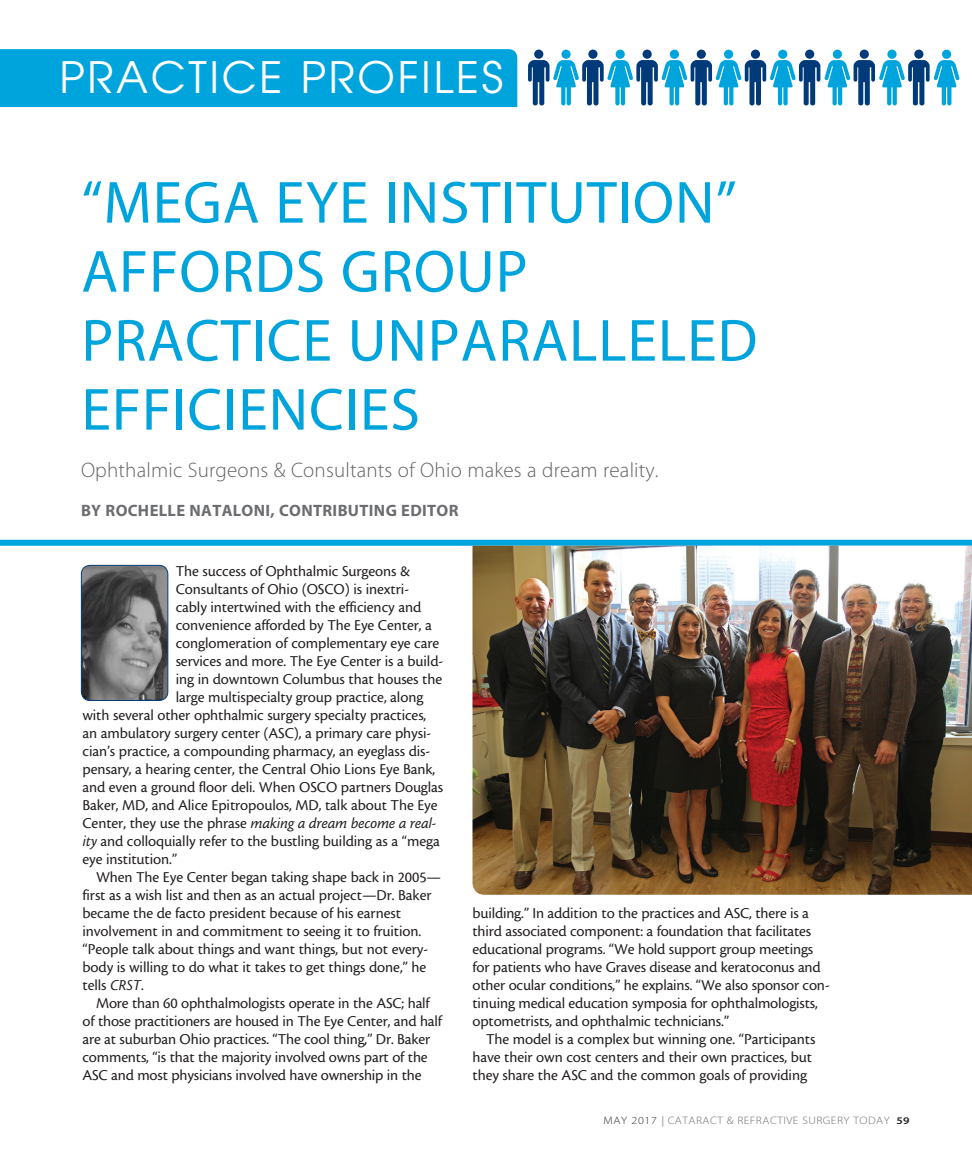
<style>
.page{position:relative;width:972px;height:1161px;background:#fff}
.page>*{position:absolute;margin:0;border:0;box-sizing:border-box;transform-origin:0 0}
.headline{font:60px/69px "Myriad MM 400 600";letter-spacing:.015em;color:#00a4dc}
.t1{font:43.05px "Avant Garde";letter-spacing:.06em;color:#fff}
.deck{font:21px "Myriad MM 215 600";letter-spacing:.01em;color:#636366}
.author{font:16.5px "Myriad MM 700 600";letter-spacing:.02em;color:#6c6d70}
.body{font:15.75px/18px "Cronos MM 408 10";letter-spacing:-.01em;color:#231f20}
.body_first{font:15.75px "Cronos MM 408 10";letter-spacing:-.005em;color:#231f20}
.body_first-2{font:15.75px "Cronos MM It 408 10";letter-spacing:-.005em;color:#231f20}
.t2{font:10.8px "Myriad MM 215 600";letter-spacing:.04em;color:#6c6d70;scale:1.11 1}
.s1{font-family:"Cronos MM 408 10"}
.s2{font-family:"Cronos MM It 408 10"}
.s3{color:#312f30}
.s4{font-family:"Myriad MM 400 600";color:#939598}
.s5{font-family:"Myriad MM 565 600";font-size:10.2px;color:#231f20}
</style>
<div class="page">
<div style="left:0;top:49px;width:517px;height:58px;background:#00a4dc"></div>
<div style="left:561px;top:50px;width:10px;height:9px;background:#00a4dc;border-radius:50%"></div>
<div style="left:588px;top:50px;width:10px;height:9px;background:#013a79;border-radius:50%"></div>
<div style="left:616px;top:50px;width:9px;height:9px;background:#00a4dc;border-radius:50%"></div>
<div style="left:643px;top:50px;width:9px;height:9px;background:#013a79;border-radius:50%"></div>
<div style="left:670px;top:50px;width:9px;height:9px;background:#00a4dc;border-radius:50%"></div>
<div style="left:697px;top:50px;width:9px;height:9px;background:#013a79;border-radius:50%"></div>
<div style="left:724px;top:50px;width:9px;height:9px;background:#00a4dc;border-radius:50%"></div>
<div style="left:751px;top:50px;width:9px;height:9px;background:#013a79;border-radius:50%"></div>
<div style="left:778px;top:50px;width:9px;height:9px;background:#00a4dc;border-radius:50%"></div>
<div style="left:805px;top:50px;width:9px;height:9px;background:#013a79;border-radius:50%"></div>
<div style="left:534px;top:50px;width:9px;height:9px;background:#013a79;border-radius:50%"></div>
<div style="left:833px;top:50px;width:9px;height:9px;background:#00a4dc;border-radius:50%"></div>
<div style="left:860px;top:50px;width:9px;height:9px;background:#013a79;border-radius:50%"></div>
<div style="left:887px;top:50px;width:10px;height:9px;background:#00a4dc;border-radius:50%"></div>
<div style="left:914px;top:50px;width:9px;height:9px;background:#013a79;border-radius:50%"></div>
<div style="left:942px;top:50px;width:9px;height:9px;background:#00a4dc;border-radius:50%"></div>
<svg style="left:528px;top:60px;width:432px;height:45px"></svg>
<div style="left:0;top:540px;width:972px;height:6px;background:#00a4dc"></div>
<img style="left:81px;top:566px;width:87px;height:135px">
<div style="left:81px;top:565px;width:87px;height:136px;border:1px solid #013a79;border-radius:9px"></div>
<img style="left:472px;top:546px;width:500px;height:349px">
<h2 class="t1" style="left:59px;top:52px;width:445px">PRACTICE PROFILES</h2>
<p class="headline" style="left:81px;top:171px;width:678px">“MEGA EYE INSTITUTION”<br>AFFORDS GROUP<br>PRACTICE UNPARALLELED<br>EFFICIENCIES</p>
<p class="deck" style="left:81px;top:460px;width:579px">Ophthalmic Surgeons &amp; Consultants of Ohio makes a dream reality.</p>
<p class="author" style="left:81px;top:503px;width:379px">BY ROCHELLE NATALONI, CONTRIBUTING EDITOR</p>
<p class="body_first" style="left:176px;top:563px;width:236px">The success of Ophthalmic Surgeons &amp;</p>
<p class="body_first" style="left:176px;top:581px;width:235px">Consultants of Ohio (OSCO) is inextri-</p>
<p class="body_first" style="left:176px;top:599px;width:247px">cably intertwined with the efficiency and</p>
<p class="body_first" style="left:176px;top:617px;width:258px">convenience afforded by The Eye Center, a</p>
<p class="body_first" style="left:176px;top:635px;width:265px">conglomeration of complementary eye care</p>
<p class="body_first" style="left:176px;top:653px;width:269px">services and more. The Eye Center is a build-</p>
<p class="body_first" style="left:176px;top:671px;width:268px">ing in downtown Columbus that houses the</p>
<p class="body_first" style="left:176px;top:689px;width:249px">large multispecialty group practice, along</p>
<p class="body_first" style="left:82px;top:707px;width:345px">with several other ophthalmic surgery specialty practices,</p>
<p class="body_first" style="left:82px;top:725px;width:350px">an ambulatory surgery center (ASC), a primary care physi-</p>
<p class="body_first" style="left:82px;top:743px;width:349px">cian’s practice, a compounding pharmacy, an eyeglass dis-</p>
<p class="body_first" style="left:82px;top:761px;width:354px">pensary, a hearing center, the Central Ohio Lions Eye Bank,</p>
<p class="body_first" style="left:82px;top:779px;width:362px">and even a ground floor deli. When OSCO partners Douglas</p>
<p class="body_first" style="left:82px;top:797px;width:357px">Baker, MD, and Alice Epitropoulos, MD, talk about The Eye</p>
<p class="body_first-2" style="left:82px;top:815px;width:355px"><span class="s1">Center, they use the phrase</span> making a dream become a real-</p>
<p class="body_first" style="left:82px;top:833px;width:359px"><span class="s2">ity</span> and colloquially refer to the bustling building as a “mega</p>
<p class="body_first" style="left:82px;top:851px;width:96px">eye institution.”</p>
<p class="body" style="left:82px;top:868px;width:360px;text-indent:14px">When The Eye Center began taking shape back in 2005— first as a wish list and then as an actual project—Dr. Baker became the de facto president because of his earnest involvement in and commitment to seeing it to fruition. “People talk about things and want things, but not every&shy;body is willing to do what it takes to get things done,” he tells <span class="s2">CRST</span>.</p>
<p class="body" style="left:82px;top:994px;width:361px;text-indent:14px">More than 60 ophthalmologists operate in the ASC; half of those practitioners are housed in The Eye Center, and half are at suburban Ohio practices. “The cool thing,” Dr. Baker comments, “is that the majority involved owns part of the ASC and most physicians involved have ownership in the</p>
<p class="body" style="left:472px;top:904px;width:359px">building.” In addition to the practices and ASC, there is a third associated component: a foundation that facilitates educational programs. “We hold support group meetings for patients who have Graves disease and keratoconus and other ocular conditions,” he explains. “We also sponsor con&shy;tinuing medical education symposia for ophthalmologists, optometrists, and ophthalmic technicians.”</p>
<p class="body" style="left:472px;top:1030px;width:345px;text-indent:14px">The model is a complex but winning one. “Participants have their own cost centers and their own practices, but they share the ASC and the common goals of providing</p>
<p class="t2" style="left:603px;top:1115px;width:278px"><span class="s3">MAY 2017</span> <span class="s4">|</span> CATARACT &amp; REFRACTIVE SURGERY TODAY <span class="s5">59</span></p>
</div>
